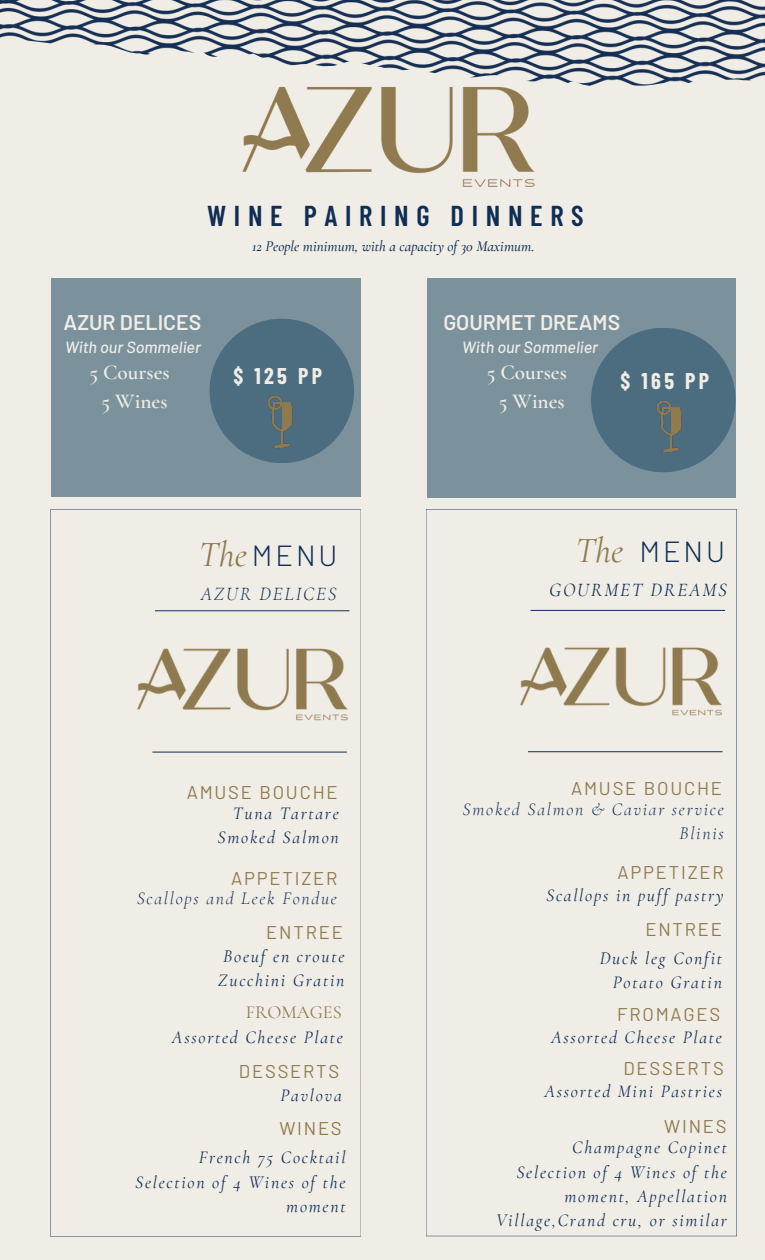
<style>
.page{position:relative;width:765px;height:1260px;background:#f0ede6}
.page>*{position:absolute;margin:0;border:0;box-sizing:border-box;transform-origin:0 0}
.t1{font:italic 35.75px "Cormorant Garamond";color:#8f7b4f}
.t2{font:300 29px "Barlow";letter-spacing:.1em;color:#102d54}
.t3{font:600 28.75px "Barlow Condensed";letter-spacing:.265em;color:#102d54}
.t4{font:700 22.25px "Barlow Condensed";letter-spacing:.15em;color:#f0ede6}
.t5{font:600 21.25px "Cormorant Garamond";color:#f0ede6}
.t6{font:600 21.25px "Barlow";color:#f0ede6}
.t7{font:italic 19px "Cormorant Garamond";letter-spacing:.1em;color:#102d54}
.t8{font:italic 300 19px "Cormorant Garamond";letter-spacing:.1em;color:#102d54}
.t9{font:18.38px "Barlow";letter-spacing:.1em;color:#8f7b4f}
.t10{font:18.38px "Cormorant Garamond";color:#8f7b4f}
.t11{font:italic 17.75px/24.4px "Cormorant Garamond";letter-spacing:.1em;color:#102d54;text-align:right}
.t12{font:italic 300 17.75px/24.4px "Cormorant Garamond";letter-spacing:.1em;color:#102d54;text-align:right}
.t13{font:italic 500 16.25px "Barlow";color:#f0ede6}
.t14{font:italic 500 15px "Cormorant Garamond";color:#102d54}
</style>
<div class="page">
<img style="left:0;top:0;width:765px;height:86px">
<div style="left:427px;top:278px;width:309px;height:220px;background:#7b929d"></div>
<div style="left:591px;top:328px;width:145px;height:144px;background:#4c6d80;border-radius:50%"></div>
<img style="left:656px;top:400px;width:26px;height:53px">
<div style="left:51px;top:279px;width:309px;height:218px;background:#7b929d"></div>
<div style="left:210px;top:319px;width:144px;height:144px;background:#4c6d80;border-radius:50%"></div>
<img style="left:267px;top:396px;width:26px;height:53px">
<img style="left:239px;top:84px;width:299px;height:103px">
<hr style="left:155px;top:610px;width:194px;height:1px;background:#102d54">
<hr style="left:152px;top:752px;width:195px;height:1px;background:#102d54">
<img style="left:137px;top:648px;width:211px;height:73px">
<hr style="left:531px;top:610px;width:194px;height:1px;background:#102d54">
<hr style="left:528px;top:751px;width:195px;height:1px;background:#102d54">
<img style="left:520px;top:647px;width:202px;height:69px">
<p class="t3" style="left:207px;top:197px;width:378px">WINE PAIRING DINNERS</p>
<p class="t6" style="left:64px;top:308px;width:139px">AZUR DELICES</p>
<p class="t13" style="left:65px;top:337px;width:137px">With our Sommelier</p>
<p class="t5" style="left:89px;top:360px;width:82px">5 Courses</p>
<p class="t5" style="left:102px;top:389px;width:67px">5 Wines</p>
<p class="t14" style="left:252px;top:237px;width:284px">12 People minimum, with a capacity of 30 Maximum.</p>
<p class="t4" style="left:234px;top:362px;width:90px">$ 125 PP</p>
<p class="t6" style="left:443px;top:308px;width:178px">GOURMET DREAMS</p>
<p class="t13" style="left:462px;top:337px;width:137px">With our Sommelier</p>
<p class="t5" style="left:487px;top:360px;width:82px">5 Courses</p>
<p class="t5" style="left:499px;top:389px;width:67px">5 Wines</p>
<p class="t4" style="left:621px;top:367px;width:90px">$ 165 PP</p>
<p class="t1" style="left:199px;top:533px;width:49px">The</p>
<p class="t2" style="left:252px;top:537px;width:87px">MENU</p>
<p class="t8" style="left:201px;top:582px;width:137px">AZUR DELICES</p>
<p class="t1" style="left:575px;top:529px;width:49px">The</p>
<p class="t2" style="left:639px;top:533px;width:87px">MENU</p>
<p class="t7" style="left:549px;top:579px;width:179px">GOURMET DREAMS</p>
<p class="t9" style="left:187px;top:781px;width:152px">AMUSE BOUCHE</p>
<p class="t9" style="left:571px;top:777px;width:152px">AMUSE BOUCHE</p>
<p class="t11" style="left:233px;top:801px;width:107px">Tuna Tartare</p>
<p class="t11" style="left:218px;top:825px;width:123px">Smoked Salmon</p>
<p class="t12" style="left:463px;top:797px;width:263px">Smoked Salmon &amp; Caviar service<br>Blinis</p>
<p class="t9" style="left:231px;top:867px;width:108px">APPETIZER</p>
<p class="t9" style="left:617px;top:861px;width:108px">APPETIZER</p>
<p class="t12" style="left:137px;top:886px;width:202px">Scallops and Leek Fondue</p>
<p class="t11" style="left:546px;top:883px;width:179px">Scallops in puff pastry</p>
<p class="t9" style="left:266px;top:921px;width:78px">ENTREE</p>
<p class="t9" style="left:645px;top:918px;width:78px">ENTREE</p>
<p class="t11" style="left:223px;top:944px;width:123px">Boeuf en croute</p>
<p class="t11" style="left:218px;top:969px;width:128px">Zucchini Gratin</p>
<p class="t11" style="left:600px;top:946px;width:124px">Duck leg Confit</p>
<p class="t11" style="left:613px;top:970px;width:111px">Potato Gratin</p>
<p class="t10" style="left:246px;top:1001px;width:98px">FROMAGES</p>
<p class="t9" style="left:617px;top:1003px;width:105px">FROMAGES</p>
<p class="t11" style="left:172px;top:1025px;width:172px">Assorted Cheese Plate</p>
<p class="t11" style="left:551px;top:1025px;width:172px">Assorted Cheese Plate</p>
<p class="t9" style="left:239px;top:1060px;width:102px">DESSERTS</p>
<p class="t9" style="left:623px;top:1056px;width:102px">DESSERTS</p>
<p class="t11" style="left:280px;top:1083px;width:63px">Pavlova</p>
<p class="t11" style="left:544px;top:1079px;width:179px">Assorted Mini Pastries</p>
<p class="t9" style="left:279px;top:1117px;width:64px">WINES</p>
<p class="t11" style="left:199px;top:1145px;width:148px">French 75 Cocktail</p>
<p class="t11" style="left:135px;top:1170px;width:212px">Selection of 4 Wines of the</p>
<p class="t11" style="left:286px;top:1194px;width:61px">moment</p>
<p class="t9" style="left:664px;top:1115px;width:64px">WINES</p>
<p class="t11" style="left:572px;top:1135px;width:156px">Champagne Copinet</p>
<p class="t11" style="left:496px;top:1160px;width:232px">Selection of 4 Wines of the moment, Appellation<br>Village,Crand cru, or similar</p>
</div>
